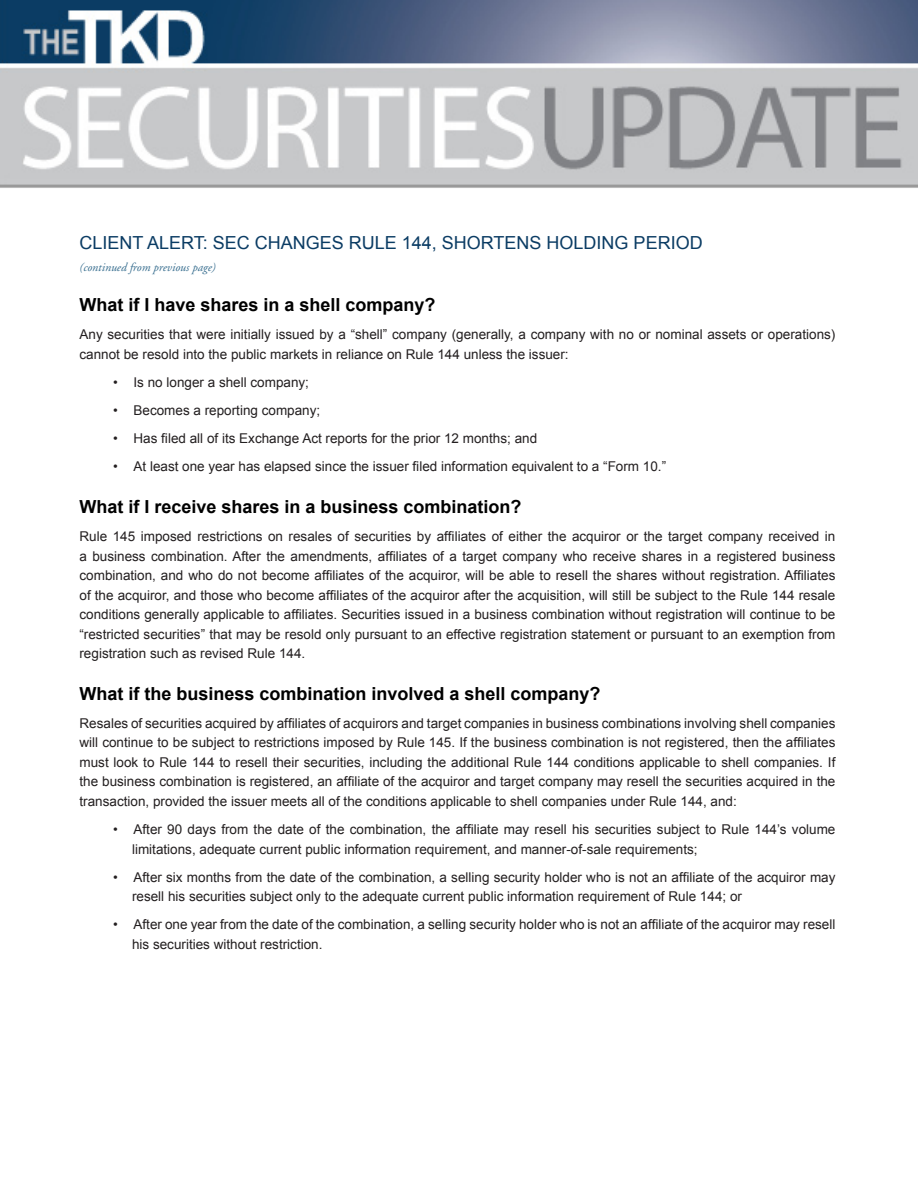
<style>
.page{position:relative;width:918px;height:1188px;background:#fff}
.page>*{position:absolute;margin:0;border:0;box-sizing:border-box;transform-origin:0 0}
.text{font:700 18px "Arial";color:#000}
.t1{font:18px "Arial";color:#0b3c64}
.text-2{font:13.5px/19.5px "Arial";color:#231f20}
.t2{font:italic 12px "Adobe Garamond";color:#386e8f}
</style>
<div class="page">
<img style="left:0;top:0;width:918px;height:188px">
<p class="t1" style="left:79px;top:231px;width:625px">CLIENT ALERT: SEC CHANGES RULE 144, SHORTENS HOLDING PERIOD</p>
<p class="t2" style="left:79px;top:261px;width:138px">(continued from previous page)</p>
<p class="text" style="left:79px;top:293px;width:358px">What if I have shares in a shell company?</p>
<p class="text-2" style="left:79px;top:325px;width:757px">Any securities that were initially issued by a “shell” company (generally, a company with no or nominal assets or operations) cannot be resold into the public markets in reliance on Rule 144 unless the issuer:</p>
<p class="text-2" style="left:113px;top:373px;width:197px">• Is no longer a shell company;</p>
<p class="text-2" style="left:113px;top:401px;width:209px">• Becomes a reporting company;</p>
<p class="text-2" style="left:113px;top:429px;width:425px">• Has filed all of its Exchange Act reports for the prior 12 months; and</p>
<p class="text-2" style="left:113px;top:457px;width:554px">• At least one year has elapsed since the issuer filed information equivalent to a “Form 10.”</p>
<p class="text" style="left:79px;top:495px;width:444px">What if I receive shares in a business combination?</p>
<p class="text-2" style="left:79px;top:527px;width:757px;text-align:justify">Rule 145 imposed restrictions on resales of securities by affiliates of either the acquiror or the target company received in a business combination. After the amendments, affiliates of a target company who receive shares in a registered business combination, and who do not become affiliates of the acquiror, will be able to resell the shares without registration. Affiliates of the acquiror, and those who become affiliates of the acquiror after the acquisition, will still be subject to the Rule 144 resale conditions generally applicable to affiliates. Securities issued in a business combination without registration will continue to be “restricted securities” that may be resold only pursuant to an effective registration statement or pursuant to an exemption from registration such as revised Rule 144.</p>
<p class="text" style="left:79px;top:682px;width:523px">What if the business combination involved a shell company?</p>
<p class="text-2" style="left:79px;top:714px;width:757px;text-align:justify">Resales of securities acquired by affiliates of acquirors and target companies in business combinations involving shell companies will continue to be subject to restrictions imposed by Rule 145. If the business combination is not registered, then the affiliates must look to Rule 144 to resell their securities, including the additional Rule 144 conditions applicable to shell companies. If the business combination is registered, an affiliate of the acquiror and target company may resell the securities acquired in the transaction, provided the issuer meets all of the conditions applicable to shell companies under Rule 144, and:</p>
<p class="text-2" style="left:132px;top:820px;width:705px;text-indent:-19px">• After 90 days from the date of the combination, the affiliate may resell his securities subject to Rule 144’s volume limitations, adequate current public information requirement, and manner-of-sale requirements;</p>
<p class="text-2" style="left:132px;top:867px;width:705px;text-indent:-19px">• After six months from the date of the combination, a selling security holder who is not an affiliate of the acquiror may resell his securities subject only to the adequate current public information requirement of Rule 144; or</p>
<p class="text-2" style="left:132px;top:915px;width:705px;text-indent:-19px">• After one year from the date of the combination, a selling security holder who is not an affiliate of the acquiror may resell his securities without restriction.</p>
</div>
